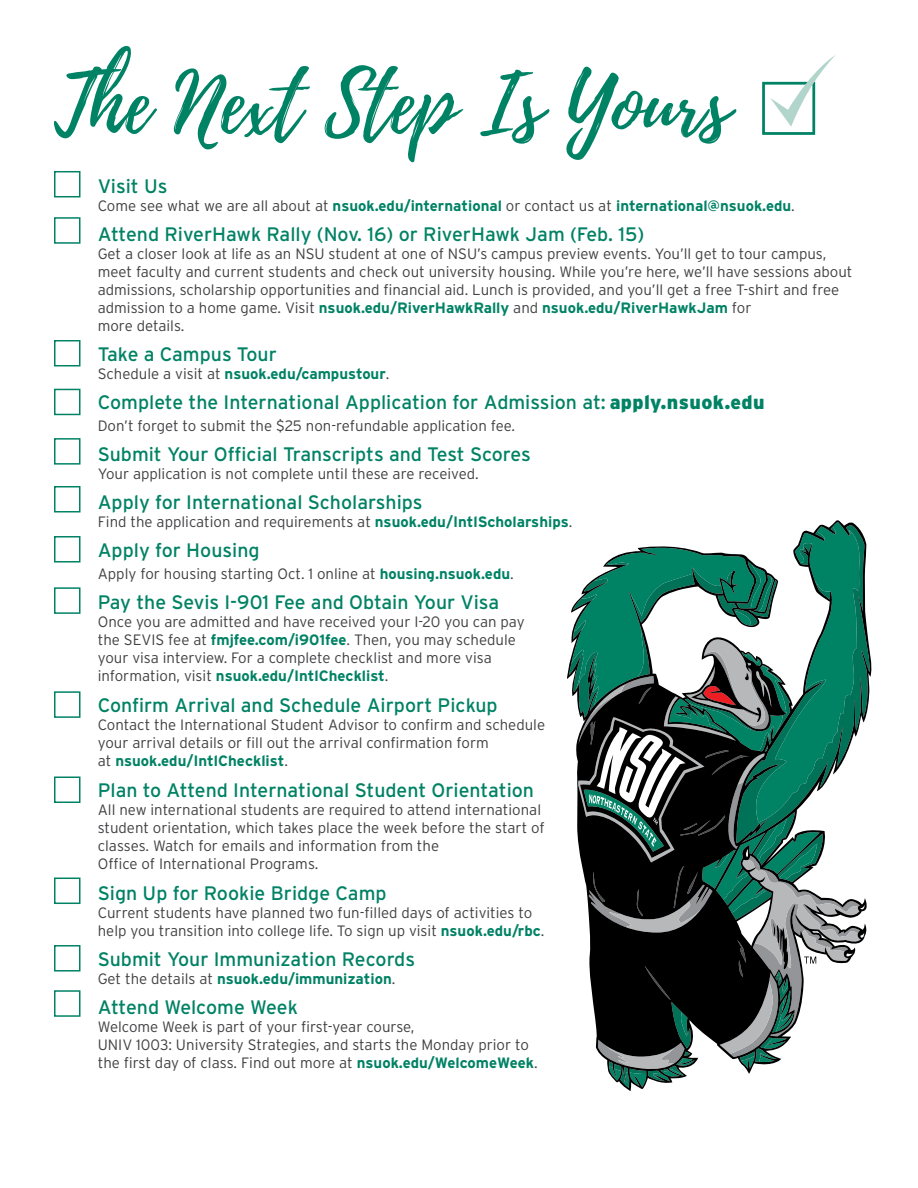
<style>
.page{position:relative;width:918px;height:1188px;background:#fff}
.page>*{position:absolute;margin:0;border:0;box-sizing:border-box;transform-origin:0 0}
.t1{font:81.9px "Playlist Script";color:#008265}
.t2{font:19.5px "Interstate";color:#008265}
.t3{font:300 15px/18px "Interstate";color:#414042}
.t4{font:700 15px "Interstate";color:#008265}
.s1{font-weight:300;color:#414042}
.s2{font-weight:700;color:#008265}
.s3{font-weight:900}
</style>
<div class="page">
<div style="left:54px;top:878px;width:27px;height:26px;background:#fff;border:2px solid #008265"></div>
<div style="left:54px;top:945px;width:27px;height:27px;background:#fff;border:2px solid #008265"></div>
<div style="left:54px;top:990px;width:27px;height:27px;background:#fff;border:2px solid #008265"></div>
<svg style="left:569px;top:558px;width:302px;height:530px"></svg>
<svg style="left:612px;top:55px;width:255px;height:503px"></svg>
<svg style="left:612px;top:55px;width:188px;height:403px"></svg>
<h2 class="t1" style="left:54px;top:46px;width:678px">The Next Step Is Yours</h2>
<h3 class="t2" style="left:98px;top:174px;width:71px">Visit Us</h3>
<p class="t4" style="left:98px;top:196px;width:699px"><span class="s1">Come see what we are all about at</span> nsuok.edu/international <span class="s1">or contact us at</span> international@nsuok.edu<span class="s1">.</span></p>
<h3 class="t2" style="left:98px;top:222px;width:548px">Attend RiverHawk Rally (Nov. 16) or RiverHawk Jam (Feb. 15)</h3>
<p class="t3" style="left:98px;top:244px;width:756px">Get a closer look at life as an NSU student at one of NSU’s campus preview events. You’ll get to tour campus, meet faculty and current students and check out university housing. While you’re here, we’ll have sessions about admissions, scholarship opportunities and financial aid. Lunch is provided, and you’ll get a free T-shirt and free admission to a home game. Visit <span class="s2">nsuok.edu/RiverHawkRally</span> and <span class="s2">nsuok.edu/RiverHawkJam</span> for<br>more details.</p>
<h3 class="t2" style="left:98px;top:342px;width:181px">Take a Campus Tour</h3>
<p class="t4" style="left:98px;top:364px;width:293px"><span class="s1">Schedule a visit at</span> nsuok.edu/campustour<span class="s1">.</span></p>
<h3 class="t2" style="left:98px;top:390px;width:668px">Complete the International Application for Admission at: <span class="s3">apply.nsuok.edu</span></h3>
<p class="t3" style="left:98px;top:416px;width:419px">Don’t forget to submit the $25 non-refundable application fee.</p>
<h3 class="t2" style="left:98px;top:442px;width:435px">Submit Your Official Transcripts and Test Scores</h3>
<p class="t3" style="left:98px;top:464px;width:383px">Your application is not complete until these are received.</p>
<h3 class="t2" style="left:98px;top:490px;width:326px">Apply for International Scholarships</h3>
<p class="t3" style="left:98px;top:513px;width:476px">Find the application and requirements at <span class="s2">nsuok.edu/IntlScholarships</span>.</p>
<h3 class="t2" style="left:98px;top:538px;width:163px">Apply for Housing</h3>
<p class="t3" style="left:98px;top:564px;width:418px">Apply for housing starting Oct. 1 online at <span class="s2">housing.nsuok.edu</span>.</p>
<h3 class="t2" style="left:98px;top:591px;width:403px">Pay the Sevis I-901 Fee and Obtain Your Visa</h3>
<p class="t3" style="left:98px;top:613px;width:428px">Once you are admitted and have received your I-20 you can pay the SEVIS fee at <span class="s2">fmjfee.com/i901fee</span>. Then, you may schedule your visa interview. For a complete checklist and more visa information, visit <span class="s2">nsuok.edu/IntlChecklist</span>.</p>
<h3 class="t2" style="left:98px;top:693px;width:401px">Confirm Arrival and Schedule Airport Pickup</h3>
<p class="t3" style="left:98px;top:716px;width:449px">Contact the International Student Advisor to confirm and schedule your arrival details or fill out the arrival confirmation form<br>at <span class="s2">nsuok.edu/IntlChecklist</span>.</p>
<h3 class="t2" style="left:98px;top:778px;width:438px">Plan to Attend International Student Orientation</h3>
<p class="t3" style="left:98px;top:801px;width:449px">All new international students are required to attend international student orientation, which takes place the week before the start of classes. Watch for emails and information from the<br>Office of International Programs.</p>
<h3 class="t2" style="left:98px;top:881px;width:290px">Sign Up for Rookie Bridge Camp</h3>
<p class="t3" style="left:98px;top:903px;width:448px">Current students have planned two fun-filled days of activities to help you transition into college life. To sign up visit <span class="s2">nsuok.edu/rbc</span>.</p>
<h3 class="t2" style="left:98px;top:947px;width:319px">Submit Your Immunization Records</h3>
<p class="t4" style="left:98px;top:969px;width:299px"><span class="s1">Get the details at</span> nsuok.edu/immunization<span class="s1">.</span></p>
<h3 class="t2" style="left:98px;top:995px;width:202px">Attend Welcome Week</h3>
<p class="t3" style="left:98px;top:1018px;width:442px">Welcome Week is part of your first-year course,<br>UNIV 1003: University Strategies, and starts the Monday prior to the first day of class. Find out more at <span class="s2">nsuok.edu/WelcomeWeek</span>.</p>
</div>
